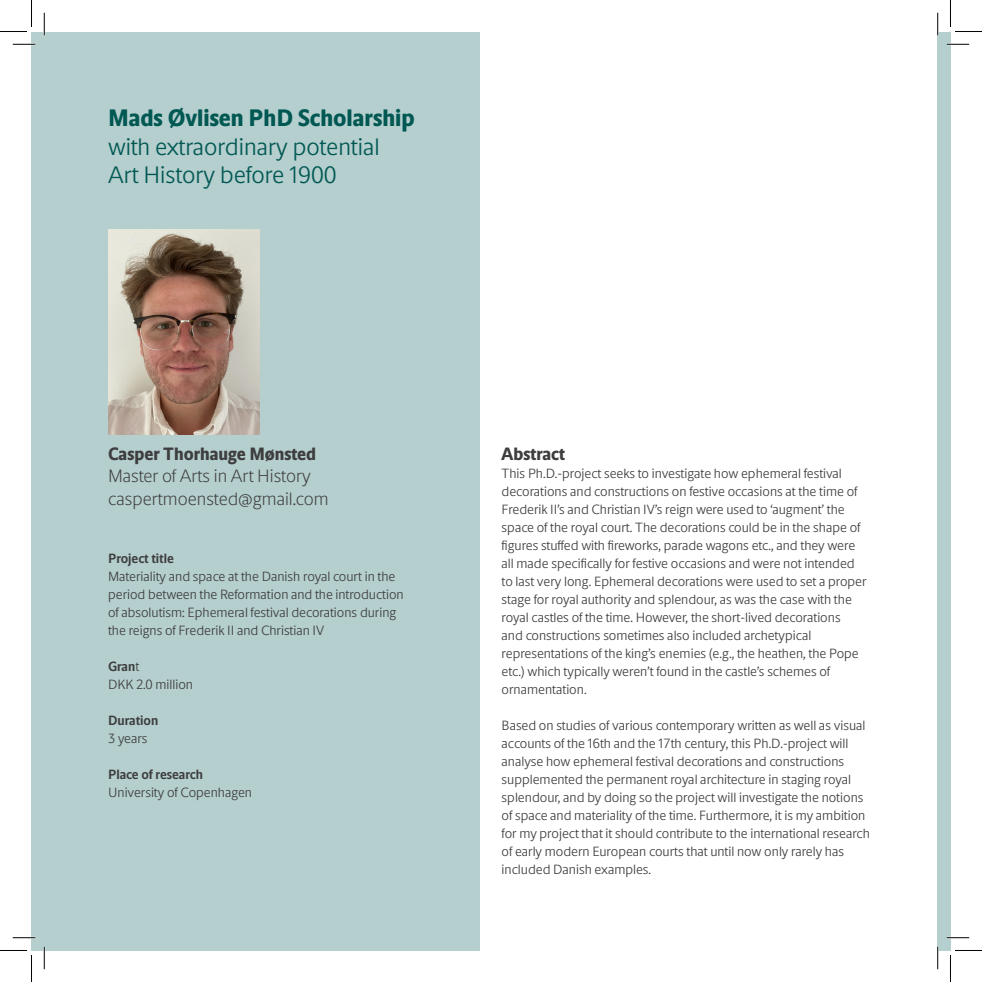
<style>
.page{position:relative;width:982px;height:982px;background:#fff}
.page>*{position:absolute;margin:0;border:0;box-sizing:border-box;transform-origin:0 0}
.t1{font:300 24px "Novo Apply Sans";color:#005853}
.t2{font:800 24px "Novo Apply Sans";color:#005853}
.t3{font:200 18px "Novo Apply Sans";color:#3e3e3f}
.t4{font:800 18px "Novo Apply Sans";color:#3e3e3f}
.t5{font:300 13.5px/18px "Novo Apply Sans";color:#3e3e3f}
.t6{font:700 13.5px "Novo Apply Sans";color:#3e3e3f}
.s1{font-weight:300}
</style>
<div class="page">
<div style="left:32px;top:32px;width:448px;height:918px;background:#b5cece"></div>
<div style="left:937px;top:32px;width:13px;height:918px;background:#b5cece"></div>
<img style="left:108px;top:229px;width:151px;height:206px">
<hr style="left:13px;top:43px;width:22px;height:2px;background:#fff">
<hr style="left:946px;top:43px;width:23px;height:2px;background:#fff">
<hr style="left:13px;top:936px;width:22px;height:2px;background:#fff">
<hr style="left:946px;top:936px;width:23px;height:2px;background:#fff">
<hr style="left:43px;top:13px;width:2px;height:22px;background:#fff">
<hr style="left:43px;top:946px;width:2px;height:23px;background:#fff">
<svg style="left:13px;top:44px;width:22px;height:1px"></svg>
<svg style="left:946px;top:44px;width:23px;height:1px"></svg>
<svg style="left:13px;top:937px;width:22px;height:1px"></svg>
<svg style="left:946px;top:937px;width:23px;height:1px"></svg>
<svg style="left:44px;top:13px;width:1px;height:22px"></svg>
<svg style="left:44px;top:946px;width:1px;height:23px"></svg>
<svg style="left:937px;top:13px;width:1px;height:22px"></svg>
<svg style="left:937px;top:946px;width:1px;height:23px"></svg>
<svg style="left:0;top:0;width:32px;height:32px"></svg>
<svg style="left:0;top:950px;width:32px;height:31px"></svg>
<svg style="left:950px;top:0;width:31px;height:32px"></svg>
<svg style="left:950px;top:950px;width:31px;height:31px"></svg>
<p class="t2" style="left:108px;top:100px;width:308px">Mads Øvlisen PhD Scholarship</p>
<p class="t1" style="left:108px;top:130px;width:273px">with extraordinary potential</p>
<p class="t1" style="left:108px;top:158px;width:230px">Art History before 1900</p>
<p class="t4" style="left:108px;top:440px;width:209px">Casper Thorhauge Mønsted</p>
<p class="t3" style="left:108px;top:463px;width:204px">Master of Arts in Art History</p>
<p class="t3" style="left:108px;top:486px;width:222px">caspertmoensted@gmail.com</p>
<p class="t6" style="left:108px;top:548px;width:67px">Project title</p>
<p class="t5" style="left:108px;top:567px;width:297px">Materiality and space at the Danish royal court in the period between the Reformation and the introduction of absolutism: Ephemeral festival decorations during the reigns of Frederik II and Christian IV</p>
<p class="t6" style="left:108px;top:656px;width:33px">Gran<span class="s1">t</span></p>
<p class="t5" style="left:108px;top:675px;width:87px">DKK 2.0 million</p>
<p class="t6" style="left:108px;top:710px;width:52px">Duration</p>
<p class="t5" style="left:108px;top:729px;width:41px">3 years</p>
<p class="t6" style="left:108px;top:764px;width:96px">Place of research</p>
<p class="t5" style="left:108px;top:783px;width:145px">University of Copenhagen</p>
<p class="t4" style="left:501px;top:440px;width:65px">Abstract</p>
<p class="t5" style="left:501px;top:463px;width:366px">This Ph.D.-project seeks to investigate how ephemeral festival decorations and constructions on festive occasions at the time of Frederik II’s and Christian IV’s reign were used to ‘augment’ the space of the royal court. The decorations could be in the shape of figures stuffed with fireworks, parade wagons etc., and they were all made specifically for festive occasions and were not intended to last very long. Ephemeral decorations were used to set a proper stage for royal authority and splendour, as was the case with the royal castles of the time. However, the short-lived decorations<br>and constructions sometimes also included archetypical representations of the king’s enemies (e.g., the heathen, the Pope etc.) which typically weren’t found in the castle’s schemes of ornamentation.</p>
<p class="t5" style="left:501px;top:715px;width:370px">Based on studies of various contemporary written as well as visual accounts of the 16th and the 17th century, this Ph.D.-project will analyse how ephemeral festival decorations and constructions supplemented the permanent royal architecture in staging royal splendour, and by doing so the project will investigate the notions of space and materiality of the time. Furthermore, it is my ambition for my project that it should contribute to the international research of early modern European courts that until now only rarely has included Danish examples.</p>
</div>
